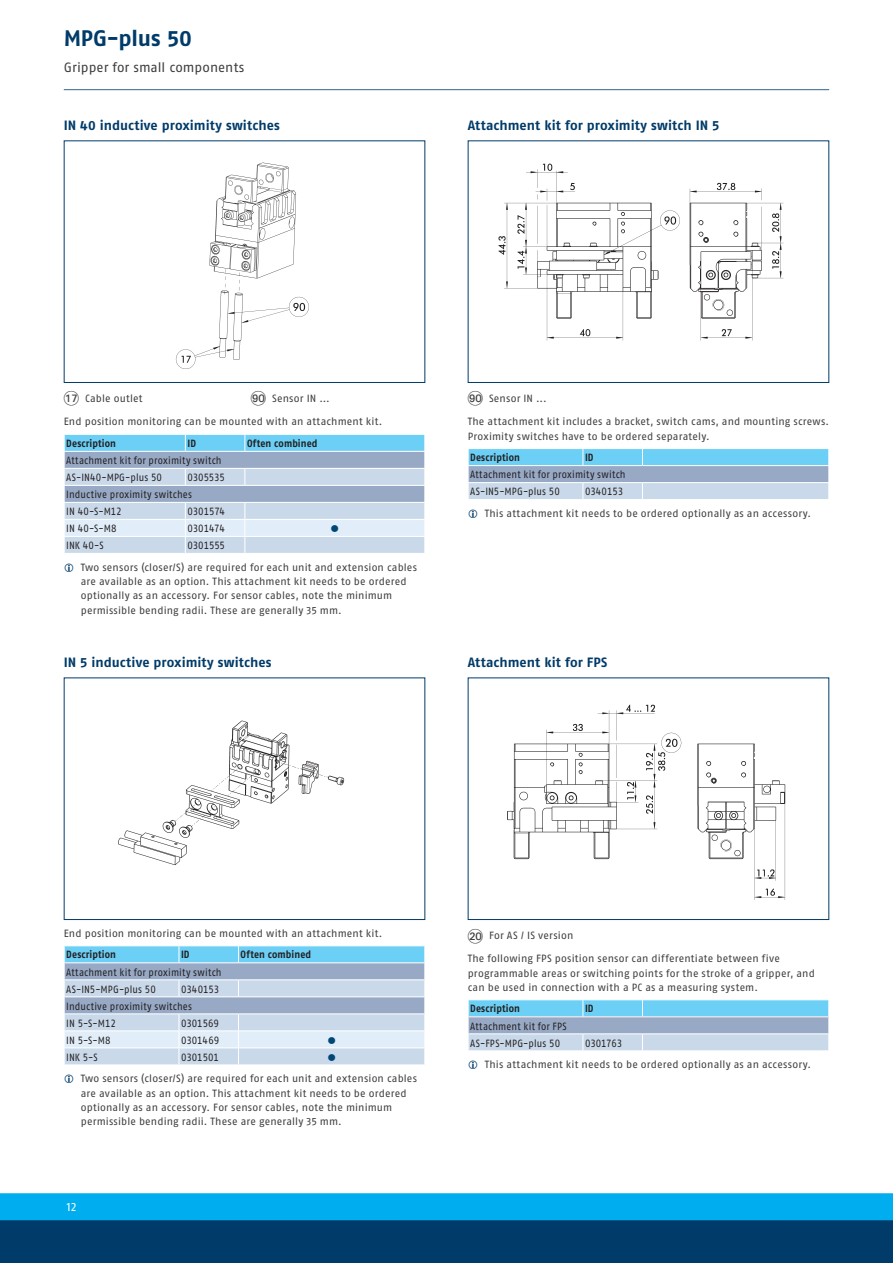
<style>
.page{position:relative;width:893px;height:1263px;background:#fff}
.page>*{position:absolute;margin:0;border:0;box-sizing:border-box;transform-origin:0 0}
.t1{font:700 22.5px "SCHUNK Fago Pro";letter-spacing:-.01em;color:#003b69}
.t2{font:700 13.5px "SCHUNK Fago Pro";letter-spacing:.005em;color:#003b69}
.t3{font:13.5px "SCHUNK Fago Pro";color:#3e3e3f}
.t4{font:12px "SCHUNK Fago Pro";color:#fff}
.t5{font:10.5px/14.2px "SCHUNK Fago Pro";letter-spacing:.015em;color:#3e3e3f}
.t6{font:10.5px/17px "SCHUNK Fago Pro";letter-spacing:.01em;color:#231f20;scale:.9 1}
.t7{font:700 10.5px "SCHUNK Fago Pro";letter-spacing:.015em;color:#231f20;scale:.9 1}
.t8{font:10.5px "SCHUNK Fago Pro";letter-spacing:-.015em;color:#231f20;scale:.9 1}
.t9{font:10.5px "SCHUNK Fago Pro";letter-spacing:-.02em;color:#231f20;scale:.9 1}
.t10{font:10.5px "SCHUNK Fago Pro";color:#004775}
.s1{font-family:"Deco Numbers LH Circle";font-size:15px}
</style>
<div class="page">
<div style="left:0;top:1202px;width:893px;height:61px;background:#003b69"></div>
<div style="left:0;top:1193px;width:893px;height:27px;background:#00aeef"></div>
<hr style="left:64px;top:89px;width:765px;height:1px;background:#35628d">
<div style="left:64px;top:140px;width:361px;height:243px;border:1px solid #003b69"></div>
<img style="left:175px;top:162px;width:134px;height:207px">
<svg style="left:64px;top:434px;width:361px;height:119px;background:#b5cfe4"></svg>
<hr style="left:64px;top:502px;width:121px;height:1px;background:#fff">
<hr style="left:185px;top:502px;width:60px;height:1px;background:#fff">
<hr style="left:245px;top:502px;width:180px;height:1px;background:#fff">
<div style="left:468px;top:140px;width:361px;height:243px;border:1px solid #003b69"></div>
<img style="left:498px;top:163px;width:286px;height:178px">
<svg style="left:468px;top:449px;width:361px;height:50px;background:#9cc7e2"></svg>
<hr style="left:468px;top:482px;width:115px;height:1px;background:#fff">
<hr style="left:583px;top:482px;width:59px;height:1px;background:#fff">
<hr style="left:642px;top:482px;width:187px;height:1px;background:#fff">
<div style="left:64px;top:677px;width:361px;height:243px;border:1px solid #003b69"></div>
<img style="left:118px;top:720px;width:227px;height:146px">
<svg style="left:64px;top:946px;width:361px;height:119px;background:#b6cfe4"></svg>
<hr style="left:64px;top:1013px;width:115px;height:1px;background:#fff">
<hr style="left:179px;top:1013px;width:59px;height:1px;background:#fff">
<hr style="left:238px;top:1013px;width:187px;height:1px;background:#fff">
<div style="left:468px;top:677px;width:361px;height:243px;border:1px solid #003b69"></div>
<img style="left:507px;top:704px;width:279px;height:196px">
<svg style="left:468px;top:1000px;width:361px;height:51px;background:#9fc8e3"></svg>
<hr style="left:468px;top:1033px;width:115px;height:1px;background:#fff">
<hr style="left:583px;top:1033px;width:59px;height:1px;background:#fff">
<hr style="left:642px;top:1033px;width:187px;height:1px;background:#fff">
<h1 class="t1" style="left:64px;top:24px;width:130px">MPG-plus 50</h1>
<p class="t3" style="left:64px;top:60px;width:182px">Gripper for small components</p>
<p class="t2" style="left:64px;top:117px;width:218px">IN 40 inductive proximity switches</p>
<p class="t2" style="left:468px;top:117px;width:253px">Attachment kit for proximity switch IN 5</p>
<p class="t5" style="left:64px;top:391px;width:80px"><span class="s1">AQ</span> Cable outlet</p>
<p class="t5" style="left:251px;top:391px;width:80px"><span class="s1">IT</span> Sensor IN ...</p>
<p class="t5" style="left:64px;top:415px;width:320px">End position monitoring can be mounted with an attachment kit.</p>
<p class="t7" style="left:66px;top:437px;width:57px">Description</p>
<p class="t7" style="left:187px;top:437px;width:11px">ID</p>
<p class="t7" style="left:247px;top:437px;width:80px">Often combined</p>
<p class="t6" style="left:66px;top:452px;width:174px">Attachment kit for proximity switch<br>AS-IN40-MPG-plus 50</p>
<p class="t6" style="left:66px;top:469px;width:178px;text-indent:121px">0305535<br>Inductive proximity switches<br>IN 40-S-M12</p>
<p class="t8" style="left:187px;top:505px;width:43px">0301574</p>
<p class="t6" style="left:66px;top:520px;width:57px">IN 40-S-M8</p>
<p class="t9" style="left:187px;top:522px;width:43px">0301474</p>
<p class="t10" style="left:331px;top:522px;width:10px">●</p>
<p class="t6" style="left:66px;top:537px;width:43px">INK 40-S</p>
<p class="t8" style="left:187px;top:539px;width:43px">0301555</p>
<p class="t5" style="left:81px;top:560px;width:338px">Two sensors (closer/S) are required for each unit and extension cables are available as an option. This attachment kit needs to be ordered optionally as an accessory. For sensor cables, note the minimum permissible bending radii. These are generally 35 mm.</p>
<p class="t2" style="left:64px;top:654px;width:209px">IN 5 inductive proximity switches</p>
<p class="t5" style="left:468px;top:391px;width:80px"><span class="s1">IT</span> Sensor IN ...</p>
<p class="t5" style="left:468px;top:415px;width:363px">The attachment kit includes a bracket, switch cams, and mounting screws.<br>Proximity switches have to be ordered separately.</p>
<p class="t7" style="left:470px;top:451px;width:57px">Description</p>
<p class="t7" style="left:585px;top:451px;width:11px">ID</p>
<p class="t6" style="left:470px;top:466px;width:174px">Attachment kit for proximity switch<br>AS-IN5-MPG-plus 50</p>
<p class="t6" style="left:585px;top:483px;width:44px">0340153</p>
<p class="t5" style="left:485px;top:506px;width:328px">This attachment kit needs to be ordered optionally as an accessory.</p>
<p class="t2" style="left:468px;top:654px;width:141px">Attachment kit for FPS</p>
<p class="t5" style="left:64px;top:926px;width:320px">End position monitoring can be mounted with an attachment kit.</p>
<p class="t7" style="left:66px;top:948px;width:57px">Description</p>
<p class="t7" style="left:181px;top:948px;width:11px">ID</p>
<p class="t7" style="left:241px;top:948px;width:80px">Often combined</p>
<p class="t6" style="left:66px;top:963px;width:174px">Attachment kit for proximity switch<br>AS-IN5-MPG-plus 50</p>
<p class="t6" style="left:66px;top:980px;width:171px;text-indent:115px">0340153<br>Inductive proximity switches<br>IN 5-S-M12</p>
<p class="t6" style="left:181px;top:1014px;width:44px">0301569</p>
<p class="t6" style="left:66px;top:1031px;width:51px">IN 5-S-M8</p>
<p class="t6" style="left:181px;top:1031px;width:44px">0301469</p>
<p class="t10" style="left:327px;top:1033px;width:10px">●</p>
<p class="t6" style="left:66px;top:1048px;width:36px">INK 5-S</p>
<p class="t6" style="left:181px;top:1048px;width:44px">0301501</p>
<p class="t10" style="left:327px;top:1050px;width:10px">●</p>
<p class="t5" style="left:81px;top:1071px;width:338px">Two sensors (closer/S) are required for each unit and extension cables are available as an option. This attachment kit needs to be ordered optionally as an accessory. For sensor cables, note the minimum permissible bending radii. These are generally 35 mm.</p>
<p class="t4" style="left:67px;top:1199px;width:11px">12</p>
<p class="t5" style="left:468px;top:928px;width:107px"><span class="s1">BT</span> For AS / IS version</p>
<p class="t5" style="left:468px;top:951px;width:349px">The following FPS position sensor can differentiate between five programmable areas or switching points for the stroke of a gripper, and can be used in connection with a PC as a measuring system.</p>
<p class="t7" style="left:470px;top:1002px;width:57px">Description</p>
<p class="t7" style="left:585px;top:1002px;width:11px">ID</p>
<p class="t6" style="left:470px;top:1017px;width:109px">Attachment kit for FPS<br>AS-FPS-MPG-plus 50</p>
<p class="t9" style="left:585px;top:1036px;width:43px">0301763</p>
<p class="t5" style="left:485px;top:1057px;width:328px">This attachment kit needs to be ordered optionally as an accessory.</p>
</div>
